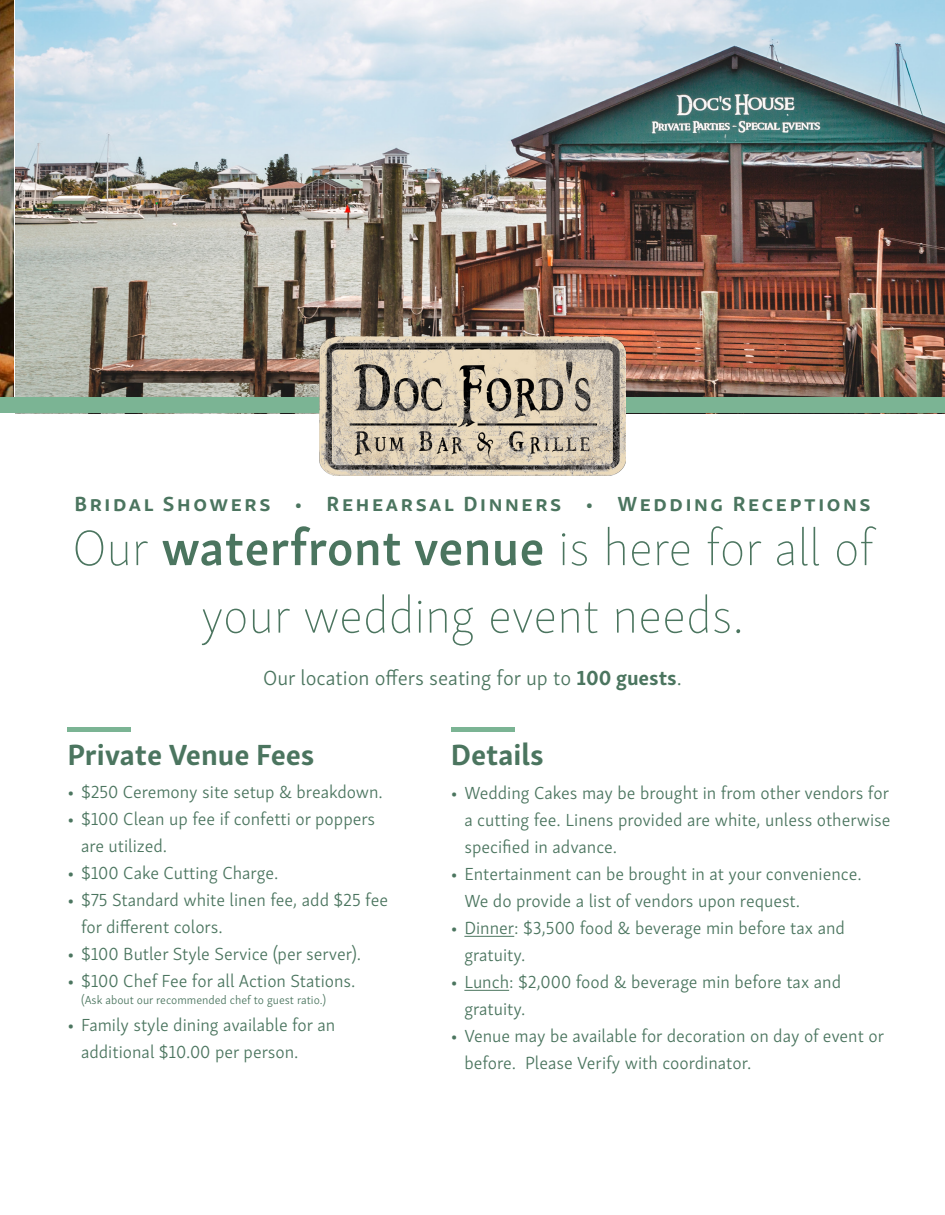
<style>
.page{position:relative;width:945px;height:1215px;background:#fff}
.page>*{position:absolute;margin:0;border:0;box-sizing:border-box;transform-origin:0 0}
.t1{font:100 51px/67.5px "Skolar Sans";color:#4b755f;text-align:center}
.t2{font:700 30px "Skolar Sans";letter-spacing:-.015em;color:#4b755f}
.t3{font:700 21px "Skolar Sans";letter-spacing:.125em;color:#4b755f}
.t4{font:300 21px "Skolar Sans";color:#4b755f}
.t5{font:300 18px/27px "Skolar Sans";color:#4b755f}
.t6{font:300 12px "Skolar Sans";color:#4b755f}
.s1{font-weight:600}
.s2{font-weight:700}
</style>
<div class="page">
<img style="left:0;top:0;width:14px;height:398px">
<img style="left:16px;top:0;width:929px;height:398px">
<div style="left:0;top:398px;width:14px;height:15px;background:#7bb494"></div>
<div style="left:14px;top:398px;width:931px;height:15px;background:#7bb494"></div>
<img style="left:320px;top:336px;width:305px;height:140px">
<hr style="left:464px;top:936px;width:50px;height:1px;background:#4b755f">
<hr style="left:464px;top:990px;width:45px;height:1px;background:#4b755f">
<div style="left:68px;top:727px;width:63px;height:5px;background:#7bb494"></div>
<div style="left:451px;top:727px;width:64px;height:5px;background:#7bb494"></div>
<p class="t3" style="left:74px;top:486px;width:798px">Bridal Showers • Rehearsal Dinners • Wedding Receptions</p>
<p class="t1" style="left:72px;top:511px;width:803px">Our <span class="s1">waterfront venue</span> is here for all of your wedding event needs.</p>
<p class="t4" style="left:263px;top:662px;width:420px">Our location offers seating for up to <span class="s2">100 guests</span>.</p>
<p class="t2" style="left:68px;top:730px;width:249px">Private Venue Fees</p>
<p class="t5" style="left:68px;top:777px;width:317px">• $250 Ceremony site setup &amp; breakdown.</p>
<p class="t5" style="left:81px;top:804px;width:296px;text-indent:-14px">• $100 Clean up fee if confetti or poppers are utilized.</p>
<p class="t5" style="left:68px;top:858px;width:212px">• $100 Cake Cutting Charge.</p>
<p class="t5" style="left:81px;top:885px;width:309px;text-indent:-14px">• $75 Standard white linen fee, add $25 fee for different colors.</p>
<p class="t5" style="left:68px;top:939px;width:295px">• $100 Butler Style Service (per server).</p>
<p class="t5" style="left:68px;top:966px;width:290px">• $100 Chef Fee for all Action Stations.</p>
<p class="t6" style="left:81px;top:991px;width:247px">(Ask about our recommended chef to guest ratio.)</p>
<p class="t5" style="left:81px;top:1010px;width:256px;text-indent:-14px">• Family style dining available for an additional $10.00 per person.</p>
<p class="t2" style="left:451px;top:731px;width:94px">Details</p>
<p class="t5" style="left:464px;top:778px;width:428px;text-align:justify;text-indent:-14px">• Wedding Cakes may be brought in from other vendors for a cutting fee. Linens provided are white, unless otherwise specified in advance.</p>
<p class="t5" style="left:464px;top:859px;width:399px;text-indent:-14px">• Entertainment can be brought in at your convenience.<br>We do provide a list of vendors upon request.</p>
<p class="t5" style="left:464px;top:913px;width:382px;text-indent:-14px">• Dinner: $3,500 food &amp; beverage min before tax and gratuity.</p>
<p class="t5" style="left:464px;top:967px;width:378px;text-indent:-14px">• Lunch: $2,000 food &amp; beverage min before tax and gratuity.</p>
<p class="t5" style="left:464px;top:1021px;width:421px;text-indent:-14px">• Venue may be available for decoration on day of event or before. Please Verify with coordinator.</p>
</div>
